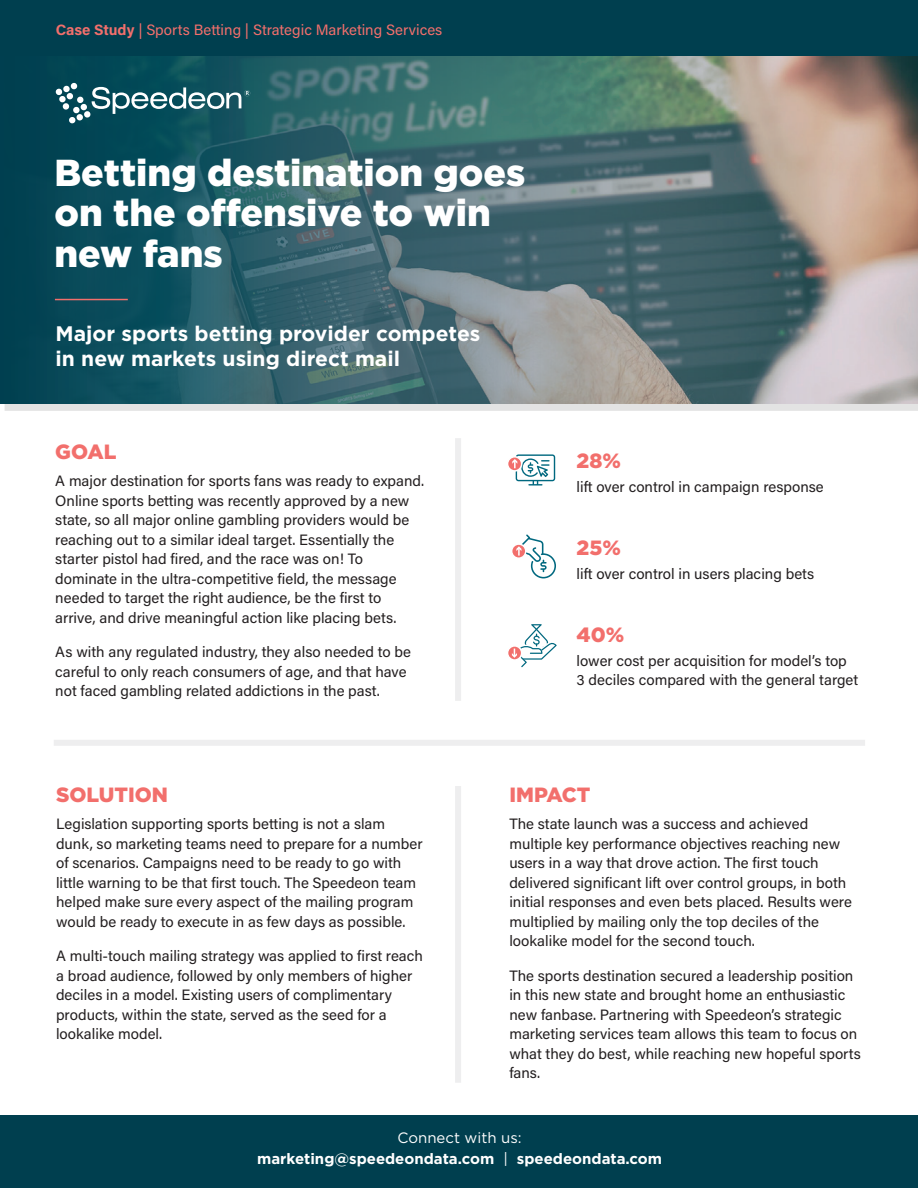
<style>
.page{position:relative;width:918px;height:1188px;background:#fff}
.page>*{position:absolute;margin:0;border:0;box-sizing:border-box;transform-origin:0 0}
.t1{font:900 37.5px/40.5px "Gotham";color:#fff}
.t2{font:700 21px/25.2px "Gotham";color:#fff}
.t3{font:900 20.55px "Gotham";color:#f26f6c}
.t4{font:15px/19.5px "Acumin Pro";color:#231f20}
.t5{font:700 15px/21px "Gotham";color:#fff;text-align:center}
.t6{font:15px "Acumin Pro";color:#f26f6c}
.s1{font-weight:700}
.s2{font-weight:400}
</style>
<div class="page">
<div style="left:455px;top:438px;width:6px;height:263px;background:#eeeeef"></div>
<div style="left:455px;top:786px;width:6px;height:297px;background:#eeeeef"></div>
<div style="left:0;top:1116px;width:918px;height:72px;background:#003f4f"></div>
<svg style="left:5px;top:403px;width:913px;height:8px;background:#d2d6d7"></svg>
<svg style="left:0;top:55px;width:918px;height:348px;background:#507075"></svg>
<div style="left:0;top:0;width:918px;height:55px;background:#003f4f"></div>
<svg style="left:55px;top:82px;width:195px;height:42px;background:#356d78"></svg>
<hr style="left:55px;top:299px;width:73px;height:1px;background:#f26f6c">
<div style="left:508px;top:457px;width:14px;height:14px;background:#f26f6c;border-radius:50%"></div>
<div style="left:507px;top:456px;width:15px;height:16px;border:2px solid #fff;border-radius:50%"></div>
<svg style="left:512px;top:454px;width:43px;height:32px"></svg>
<div style="left:507px;top:645px;width:15px;height:16px;border:2px solid #fff;border-radius:50%"></div>
<svg style="left:509px;top:624px;width:48px;height:43px"></svg>
<div style="left:54px;top:740px;width:811px;height:6px;background:#eeeeef"></div>
<div style="left:511px;top:543px;width:16px;height:16px;border:2px solid #fff;border-radius:50%"></div>
<svg style="left:515px;top:534px;width:41px;height:44px"></svg>
<p class="t6" style="left:56px;top:19px;width:388px"><span class="s1">Case Study</span> | Sports Betting | Strategic Marketing Services</p>
<h1 class="t1" style="left:54px;top:151px;width:473px">Betting destination goes on the offensive to win new fans</h1>
<h2 class="t2" style="left:56px;top:320px;width:426px">Major sports betting provider competes in new markets using direct mail</h2>
<h3 class="t3" style="left:55px;top:440px;width:63px">GOAL</h3>
<p class="t4" style="left:55px;top:470px;width:370px">A major destination for sports fans was ready to expand.<br>Online sports betting was recently approved by a new state, so all major online gambling providers would be reaching out to a similar ideal target. Essentially the starter pistol had fired, and the race was on! To dominate in the ultra-competitive field, the message needed to target the right audience, be the first to arrive, and drive meaningful action like placing bets.</p>
<p class="t4" style="left:55px;top:641px;width:357px">As with any regulated industry, they also needed to be careful to only reach consumers of age, and that have not faced gambling related addictions in the past.</p>
<h3 class="t3" style="left:577px;top:449px;width:46px">28%</h3>
<p class="t4" style="left:577px;top:476px;width:249px">lift over control in campaign response</p>
<h3 class="t3" style="left:577px;top:536px;width:46px">25%</h3>
<p class="t4" style="left:577px;top:563px;width:239px">lift over control in users placing bets</p>
<h3 class="t3" style="left:577px;top:623px;width:49px">40%</h3>
<p class="t4" style="left:577px;top:650px;width:283px">lower cost per acquisition for model’s top<br>3 deciles compared with the general target</p>
<h3 class="t3" style="left:56px;top:783px;width:114px">SOLUTION</h3>
<p class="t4" style="left:56px;top:814px;width:368px">Legislation supporting sports betting is not a slam dunk, so marketing teams need to prepare for a number of scenarios. Campaigns need to be ready to go with little warning to be that first touch. The Speedeon team helped make sure every aspect of the mailing program would be ready to execute in as few days as possible.</p>
<p class="t4" style="left:56px;top:946px;width:368px">A multi-touch mailing strategy was applied to first reach a broad audience, followed by only members of higher deciles in a model. Existing users of complimentary products, within the state, served as the seed for a lookalike model.</p>
<h3 class="t3" style="left:509px;top:783px;width:83px">IMPACT</h3>
<p class="t4" style="left:509px;top:814px;width:344px">The state launch was a success and achieved multiple key performance objectives reaching new users in a way that drove action. The first touch delivered significant lift over control groups, in both initial responses and even bets placed. Results were multiplied by mailing only the top deciles of the lookalike model for the second touch.</p>
<p class="t4" style="left:509px;top:965px;width:353px">The sports destination secured a leadership position in this new state and brought home an enthusiastic new fanbase. Partnering with Speedeon’s strategic marketing services team allows this team to focus on what they do best, while reaching new hopeful sports fans.</p>
<p class="t5" style="left:257px;top:1127px;width:407px"><span class="s2">Connect with us:<br></span>marketing@speedeondata.com <span class="s2">|</span> speedeondata.com</p>
</div>
